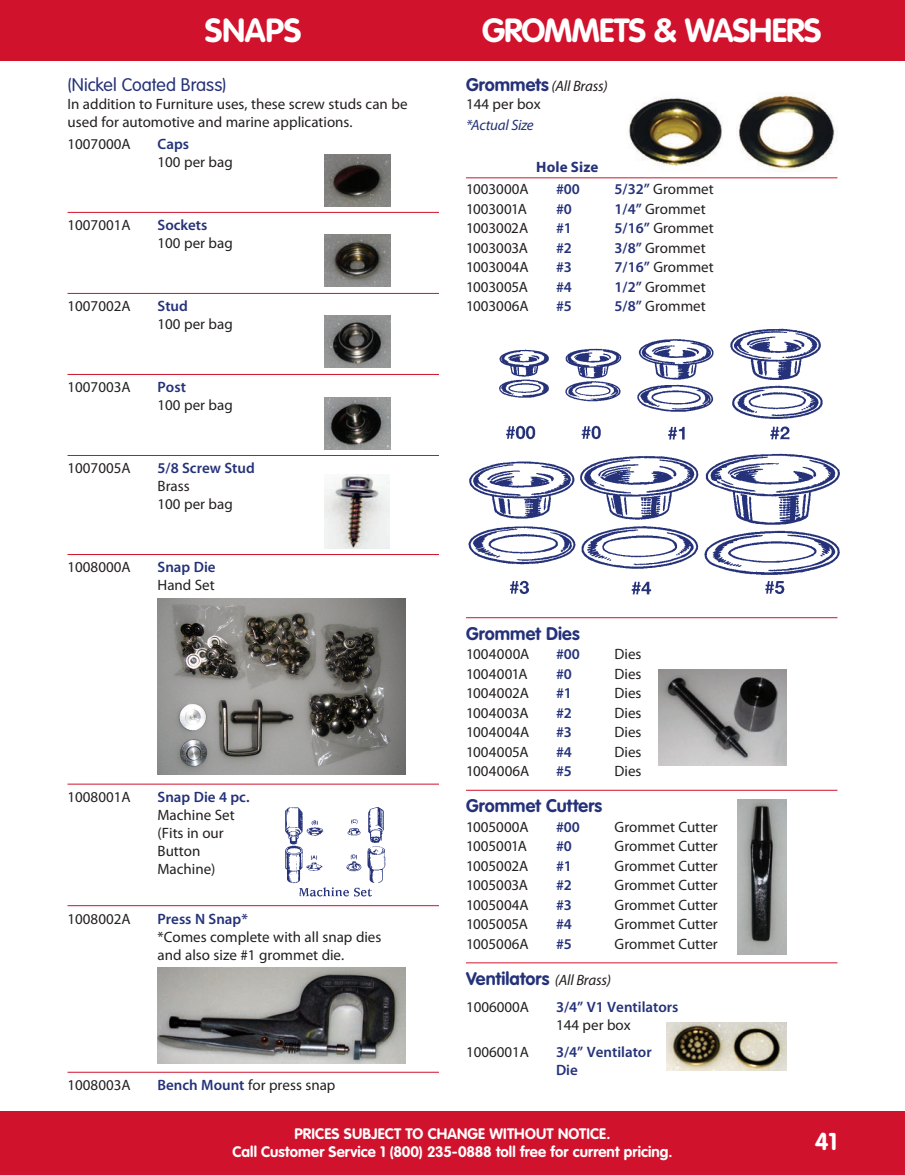
<style>
.page{position:relative;width:905px;height:1175px;background:#fff}
.page>*{position:absolute;margin:0;border:0;box-sizing:border-box;transform-origin:0 0}
.t1{font:700 33px "VAG Rounded";letter-spacing:-.03em;color:#fff}
.t2{font:700 24px "VAG Rounded";color:#fff}
.t3{font:700 18px "VAG Rounded";letter-spacing:.005em;color:#253279}
.t4{font:300 18px "VAG Rounded";color:#253279}
.t5{font:15px/18px "Myriad Pro";color:#231f20}
.t6{font:600 15px/18px "Myriad Pro";color:#253279}
.t7{font:700 15px/18px "VAG Rounded";letter-spacing:.005em;color:#fff;text-align:center}
.t8{font:italic 15px/18px "Myriad Pro";letter-spacing:-.015em;color:#231f20}
.t9{font:italic 15px "Myriad Pro";letter-spacing:-.02em;color:#253279}
.t10{font:700 15px "Myriad Pro";letter-spacing:.01em;color:#253279}
.s1{font-weight:600;color:#253279}
.s2{font-family:"VAG Rounded";font-weight:700;font-style:normal;font-size:18px;color:#253279}
.s3{font-style:normal}
.s4{font-family:"Myriad Pro";font-weight:400;font-style:italic;font-size:15px;color:#231f20}
</style>
<div class="page">
<div style="left:0;top:1112px;width:904px;height:62px;background:#d1122c"></div>
<div style="left:0;top:0;width:904px;height:60px;background:#d1122c"></div>
<hr style="left:68px;top:212px;width:371px;height:1px;background:#d1122c">
<hr style="left:68px;top:293px;width:371px;height:1px;background:#d1122c">
<hr style="left:68px;top:374px;width:371px;height:1px;background:#d1122c">
<hr style="left:68px;top:455px;width:371px;height:1px;background:#d1122c">
<hr style="left:68px;top:554px;width:371px;height:1px;background:#d1122c">
<hr style="left:68px;top:784px;width:371px;height:1px;background:#d1122c">
<hr style="left:68px;top:905px;width:371px;height:1px;background:#d1122c">
<hr style="left:68px;top:1072px;width:371px;height:1px;background:#d1122c">
<hr style="left:466px;top:178px;width:371px;height:1px;background:#d1122c">
<hr style="left:466px;top:617px;width:371px;height:1px;background:#d1122c">
<hr style="left:466px;top:790px;width:371px;height:1px;background:#d1122c">
<hr style="left:466px;top:962px;width:371px;height:1px;background:#d1122c">
<img style="left:468px;top:328px;width:372px;height:267px">
<img style="left:628px;top:98px;width:95px;height:68px">
<img style="left:737px;top:94px;width:98px;height:77px">
<img style="left:324px;top:397px;width:66px;height:52px">
<img style="left:324px;top:316px;width:66px;height:51px">
<img style="left:324px;top:234px;width:66px;height:52px">
<img style="left:324px;top:154px;width:66px;height:52px">
<img style="left:324px;top:474px;width:66px;height:74px">
<img style="left:285px;top:807px;width:100px;height:90px">
<img style="left:158px;top:967px;width:247px;height:96px">
<img style="left:666px;top:1022px;width:120px;height:48px">
<img style="left:737px;top:799px;width:49px;height:155px">
<img style="left:658px;top:669px;width:128px;height:96px">
<img style="left:158px;top:598px;width:247px;height:176px">
<h1 class="t1" style="left:205px;top:11px;width:98px">SNAPS</h1>
<h1 class="t1" style="left:482px;top:11px;width:341px">GROMMETS &amp; WASHERS</h1>
<p class="t4" style="left:68px;top:74px;width:160px">(Nickel Coated Brass)</p>
<p class="t5" style="left:68px;top:94px;width:341px">In addition to Furniture uses, these screw studs can be used for automotive and marine applications.</p>
<p class="t5" style="left:68px;top:135px;width:65px">1007000A</p>
<p class="t6" style="left:158px;top:135px;width:33px">Caps</p>
<p class="t5" style="left:158px;top:153px;width:77px">100 per bag</p>
<p class="t5" style="left:68px;top:216px;width:65px">1007001A</p>
<p class="t6" style="left:158px;top:216px;width:51px">Sockets</p>
<p class="t5" style="left:158px;top:234px;width:77px">100 per bag</p>
<p class="t5" style="left:68px;top:297px;width:65px">1007002A</p>
<p class="t6" style="left:158px;top:297px;width:32px">Stud</p>
<p class="t5" style="left:158px;top:315px;width:77px">100 per bag</p>
<p class="t5" style="left:68px;top:378px;width:65px">1007003A</p>
<p class="t6" style="left:158px;top:378px;width:30px">Post</p>
<p class="t5" style="left:158px;top:396px;width:77px">100 per bag</p>
<p class="t5" style="left:68px;top:459px;width:65px">1007005A</p>
<p class="t6" style="left:158px;top:459px;width:99px">5/8 Screw Stud</p>
<p class="t5" style="left:158px;top:477px;width:77px">Brass<br>100 per bag</p>
<p class="t5" style="left:68px;top:558px;width:65px">1008000A</p>
<p class="t6" style="left:158px;top:558px;width:60px">Snap Die</p>
<p class="t5" style="left:158px;top:576px;width:59px">Hand Set</p>
<p class="t5" style="left:68px;top:787px;width:65px">1008001A</p>
<p class="t6" style="left:158px;top:787px;width:93px">Snap Die 4 pc.</p>
<p class="t5" style="left:158px;top:805px;width:79px">Machine Set (Fits in our<br>Button<br>Machine)</p>
<p class="t5" style="left:68px;top:909px;width:65px">1008002A</p>
<p class="t6" style="left:158px;top:909px;width:92px">Press N Snap*</p>
<p class="t5" style="left:158px;top:927px;width:225px">*Comes complete with all snap dies and also size #1 grommet die.</p>
<p class="t5" style="left:68px;top:1075px;width:65px">1008003A</p>
<p class="t5" style="left:158px;top:1075px;width:179px"><span class="s1">Bench Mount</span> for press snap</p>
<p class="t8" style="left:466px;top:76px;width:143px"><span class="s2">Grommets</span> (All Brass)<br><span class="s3">144 per box</span></p>
<p class="t9" style="left:466px;top:115px;width:69px">*Actual Size</p>
<p class="t10" style="left:536px;top:157px;width:64px">Hole Size</p>
<p class="t5" style="left:466px;top:180px;width:64px">1003000A</p>
<p class="t6" style="left:556px;top:180px;width:25px">#00</p>
<p class="t5" style="left:614px;top:180px;width:101px"><span class="s1">5/32”</span> Grommet</p>
<p class="t5" style="left:466px;top:199px;width:62px">1003001A</p>
<p class="t6" style="left:556px;top:199px;width:17px">#0</p>
<p class="t5" style="left:614px;top:199px;width:93px"><span class="s1">1/4”</span> Grommet</p>
<p class="t5" style="left:466px;top:219px;width:64px">1003002A</p>
<p class="t6" style="left:556px;top:219px;width:17px">#1</p>
<p class="t5" style="left:614px;top:219px;width:101px"><span class="s1">5/16”</span> Grommet</p>
<p class="t5" style="left:466px;top:238px;width:63px">1003003A</p>
<p class="t6" style="left:556px;top:238px;width:17px">#2</p>
<p class="t5" style="left:614px;top:238px;width:93px"><span class="s1">3/8”</span> Grommet</p>
<p class="t5" style="left:466px;top:258px;width:64px">1003004A</p>
<p class="t6" style="left:556px;top:258px;width:17px">#3</p>
<p class="t5" style="left:614px;top:258px;width:101px"><span class="s1">7/16”</span> Grommet</p>
<p class="t5" style="left:466px;top:277px;width:63px">1003005A</p>
<p class="t6" style="left:556px;top:277px;width:17px">#4</p>
<p class="t5" style="left:614px;top:277px;width:93px"><span class="s1">1/2”</span> Grommet</p>
<p class="t5" style="left:466px;top:297px;width:64px">1003006A</p>
<p class="t6" style="left:556px;top:297px;width:17px">#5</p>
<p class="t5" style="left:614px;top:297px;width:93px"><span class="s1">5/8”</span> Grommet</p>
<p class="t3" style="left:466px;top:623px;width:115px">Grommet Dies</p>
<p class="t5" style="left:466px;top:645px;width:65px">1004000A</p>
<p class="t6" style="left:556px;top:645px;width:25px">#00</p>
<p class="t5" style="left:614px;top:645px;width:29px">Dies</p>
<p class="t5" style="left:466px;top:664px;width:63px">1004001A</p>
<p class="t6" style="left:556px;top:664px;width:17px">#0</p>
<p class="t5" style="left:614px;top:664px;width:29px">Dies</p>
<p class="t5" style="left:466px;top:684px;width:64px">1004002A</p>
<p class="t6" style="left:556px;top:684px;width:17px">#1</p>
<p class="t5" style="left:614px;top:684px;width:29px">Dies</p>
<p class="t5" style="left:466px;top:703px;width:64px">1004003A</p>
<p class="t6" style="left:556px;top:703px;width:17px">#2</p>
<p class="t5" style="left:614px;top:703px;width:29px">Dies</p>
<p class="t5" style="left:466px;top:723px;width:65px">1004004A</p>
<p class="t6" style="left:556px;top:723px;width:17px">#3</p>
<p class="t5" style="left:614px;top:723px;width:29px">Dies</p>
<p class="t5" style="left:466px;top:742px;width:64px">1004005A</p>
<p class="t6" style="left:556px;top:742px;width:17px">#4</p>
<p class="t5" style="left:614px;top:742px;width:29px">Dies</p>
<p class="t5" style="left:466px;top:762px;width:65px">1004006A</p>
<p class="t6" style="left:556px;top:762px;width:17px">#5</p>
<p class="t5" style="left:614px;top:762px;width:29px">Dies</p>
<p class="t3" style="left:466px;top:795px;width:138px">Grommet Cutters</p>
<p class="t5" style="left:466px;top:817px;width:64px">1005000A</p>
<p class="t6" style="left:556px;top:817px;width:25px">#00</p>
<p class="t5" style="left:614px;top:817px;width:105px">Grommet Cutter</p>
<p class="t5" style="left:466px;top:837px;width:62px">1005001A</p>
<p class="t6" style="left:556px;top:837px;width:17px">#0</p>
<p class="t5" style="left:614px;top:837px;width:105px">Grommet Cutter</p>
<p class="t5" style="left:466px;top:856px;width:64px">1005002A</p>
<p class="t6" style="left:556px;top:856px;width:17px">#1</p>
<p class="t5" style="left:614px;top:856px;width:105px">Grommet Cutter</p>
<p class="t5" style="left:466px;top:876px;width:64px">1005003A</p>
<p class="t6" style="left:556px;top:876px;width:17px">#2</p>
<p class="t5" style="left:614px;top:876px;width:105px">Grommet Cutter</p>
<p class="t5" style="left:466px;top:895px;width:64px">1005004A</p>
<p class="t6" style="left:556px;top:895px;width:17px">#3</p>
<p class="t5" style="left:614px;top:895px;width:105px">Grommet Cutter</p>
<p class="t5" style="left:466px;top:915px;width:64px">1005005A</p>
<p class="t6" style="left:556px;top:915px;width:17px">#4</p>
<p class="t5" style="left:614px;top:915px;width:105px">Grommet Cutter</p>
<p class="t5" style="left:466px;top:934px;width:64px">1005006A</p>
<p class="t6" style="left:556px;top:934px;width:17px">#5</p>
<p class="t5" style="left:614px;top:934px;width:105px">Grommet Cutter</p>
<p class="t3" style="left:466px;top:968px;width:146px">Ventilators <span class="s4">(All Brass)</span></p>
<p class="t5" style="left:466px;top:997px;width:65px">1006000A</p>
<p class="t6" style="left:556px;top:997px;width:124px">3/4” V1 Ventilators</p>
<p class="t5" style="left:556px;top:1015px;width:76px">144 per box</p>
<p class="t5" style="left:466px;top:1042px;width:65px">1006001A</p>
<p class="t6" style="left:556px;top:1042px;width:97px">3/4” Ventilator<br>Die</p>
<p class="t7" style="left:232px;top:1125px;width:441px">PRICES SUBJECT TO CHANGE WITHOUT NOTICE.<br>Call Customer Service 1 (800) 235-0888 toll free for current pricing.</p>
<h2 class="t2" style="left:814px;top:1126px;width:24px">41</h2>
</div>
